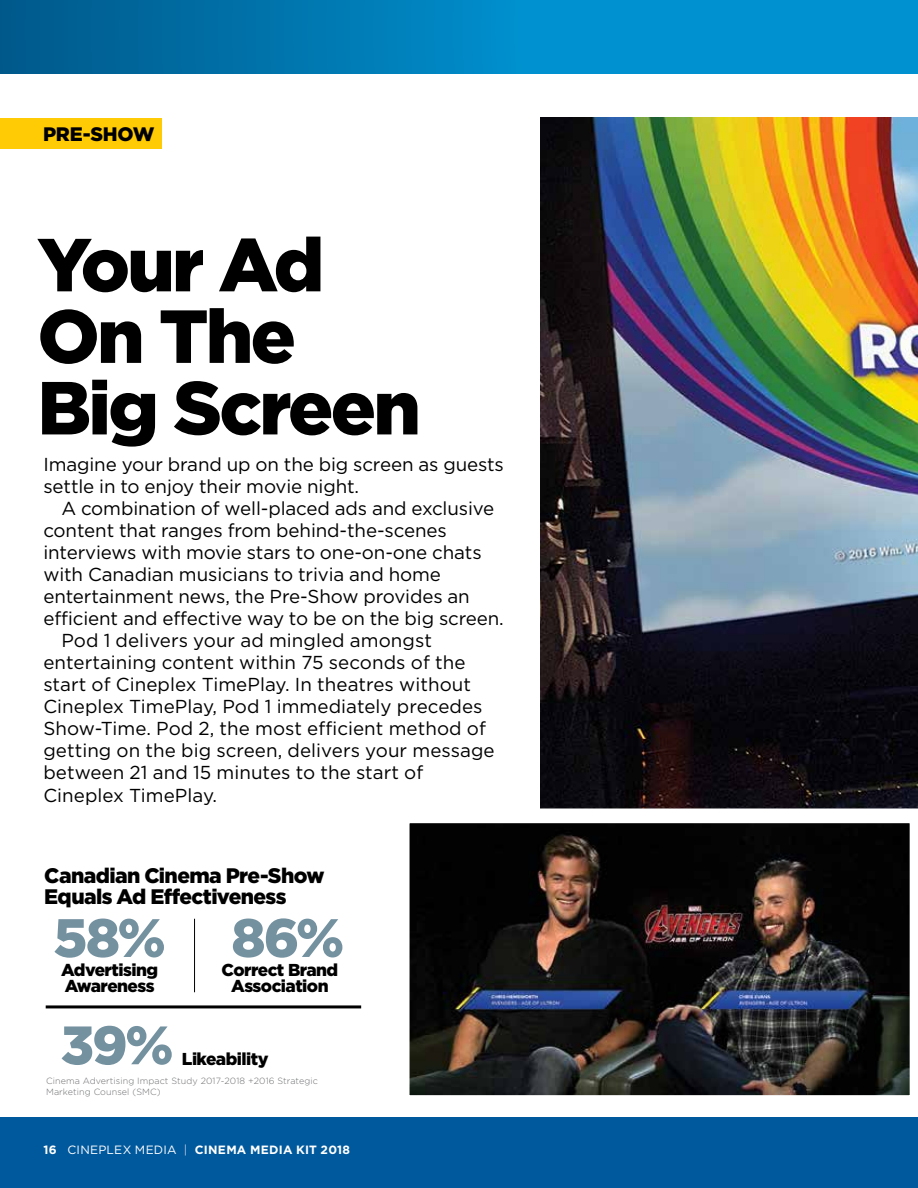
<style>
.page{position:relative;width:918px;height:1188px;background:#fff}
.page>*{position:absolute;margin:0;border:0;box-sizing:border-box;transform-origin:0 0}
.t1{font:900 75px/71.6px "Gotham";letter-spacing:-.035em;color:#000}
.t2{font:900 54px "Gotham";color:#7491a0}
.t3{font:900 21px/21px "Gotham";letter-spacing:-.03em;color:#000}
.t4{font:900 19.5px "Gotham";letter-spacing:-.01em;color:#000}
.t5{font:18.75px/22px "Gotham";letter-spacing:-.005em;color:#000}
.t6{font:900 17.25px/16.5px "Gotham";letter-spacing:-.03em;color:#000}
.t7{font:700 12px "Gotham";letter-spacing:.02em;color:#fff}
.t8{font:300 9px/11.2px "Gotham";letter-spacing:.01em;color:#6d6e71}
.s1{font-weight:400}
.s2{font-weight:400;color:#c0cbe4}
</style>
<div class="page">
<svg style="left:0;top:0;width:918px;height:74px;background:#007fba"></svg>
<div style="left:0;top:1117px;width:918px;height:71px;background:#00599d"></div>
<div style="left:0;top:118px;width:162px;height:30px;background:#ffcb05"></div>
<hr style="left:46px;top:1005px;width:315px;height:3px;background:#000">
<hr style="left:194px;top:919px;width:1px;height:73px;background:#000">
<img style="left:541px;top:118px;width:377px;height:690px">
<img style="left:409px;top:808px;width:509px;height:288px">
<p class="t4" style="left:43px;top:123px;width:113px">PRE-SHOW</p>
<h1 class="t1" style="left:37px;top:227px;width:385px">Your Ad<br>On The<br>Big Screen</h1>
<p class="t5" style="left:43px;top:453px;width:462px">Imagine your brand up on the big screen as guests settle in to enjoy their movie night.</p>
<p class="t5" style="left:61px;top:497px;width:434px">A combination of well-placed ads and exclusive</p>
<p class="t5" style="left:43px;top:519px;width:405px">content that ranges from behind-the-scenes</p>
<p class="t5" style="left:43px;top:541px;width:440px">interviews with movie stars to one-on-one chats</p>
<p class="t5" style="left:43px;top:563px;width:399px">with Canadian musicians to trivia and home</p>
<p class="t5" style="left:43px;top:585px;width:428px">entertainment news, the Pre-Show provides an</p>
<p class="t5" style="left:43px;top:607px;width:462px">efficient and effective way to be on the big screen.</p>
<p class="t5" style="left:61px;top:629px;width:372px">Pod 1 delivers your ad mingled amongst</p>
<p class="t5" style="left:43px;top:651px;width:424px">entertaining content within 75 seconds of the</p>
<p class="t5" style="left:43px;top:673px;width:429px">start of Cineplex TimePlay. In theatres without</p>
<p class="t5" style="left:43px;top:695px;width:441px">Cineplex TimePlay, Pod 1 immediately precedes</p>
<p class="t5" style="left:43px;top:717px;width:444px">Show-Time. Pod 2, the most efficient method of</p>
<p class="t5" style="left:43px;top:739px;width:453px">getting on the big screen, delivers your message</p>
<p class="t5" style="left:43px;top:761px;width:382px">between 21 and 15 minutes to the start of</p>
<p class="t5" style="left:43px;top:784px;width:175px">Cineplex TimePlay.</p>
<p class="t3" style="left:44px;top:865px;width:282px">Canadian Cinema Pre-Show<br>Equals Ad Effectiveness</p>
<h2 class="t2" style="left:53px;top:907px;width:114px">58%</h2>
<p class="t6" style="left:61px;top:961px;width:99px">Advertising<br>Awareness</p>
<h2 class="t2" style="left:231px;top:907px;width:114px">86%</h2>
<p class="t6" style="left:222px;top:961px;width:118px;text-align:center">Correct Brand<br>Association</p>
<h2 class="t2" style="left:61px;top:1014px;width:115px">39%</h2>
<p class="t6" style="left:182px;top:1051px;width:88px">Likeability</p>
<p class="t8" style="left:46px;top:1075px;width:273px">Cinema Advertising Impact Study 2017-2018 +2016 Strategic<br>Marketing Counsel (SMC)</p>
<p class="t7" style="left:43px;top:1143px;width:308px">16 <span class="s1">CINEPLEX MEDIA</span> <span class="s2">|</span> CINEMA MEDIA KIT 2018</p>
</div>
